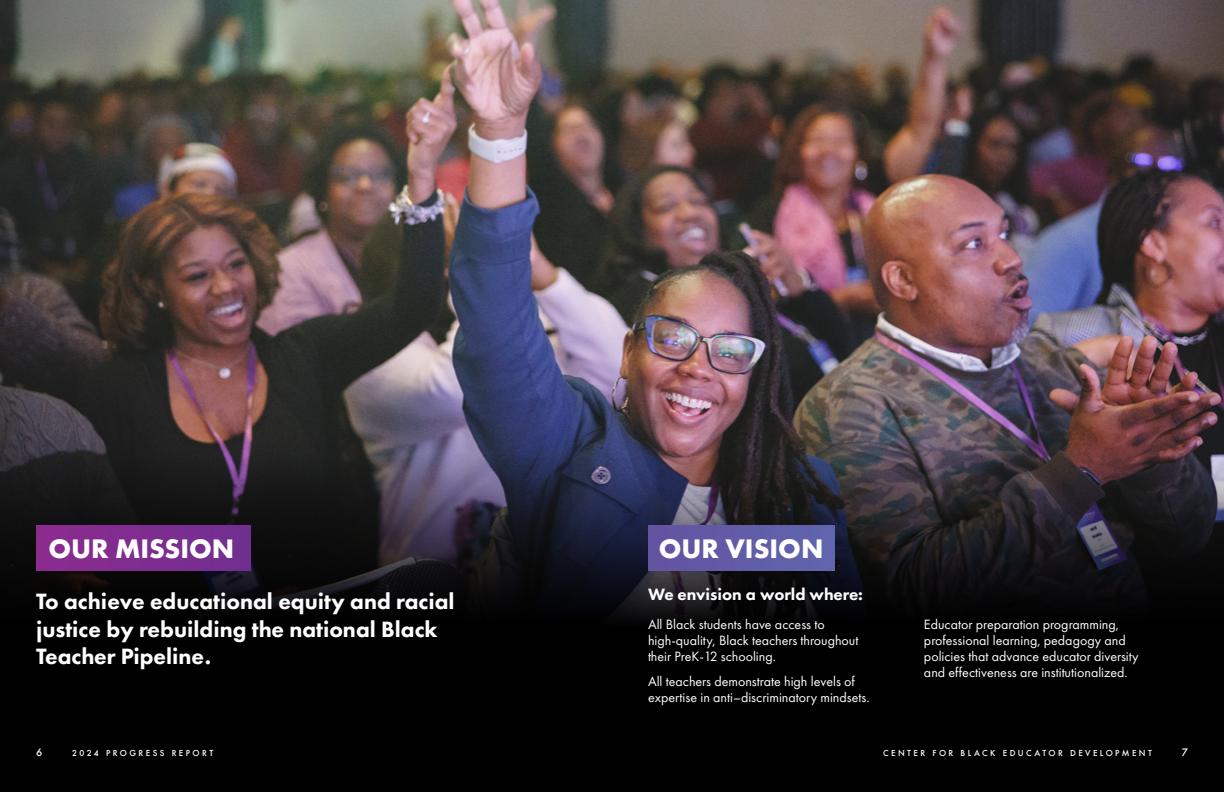
<style>
.page{position:relative;width:1224px;height:792px;background:#fff}
.page>*{position:absolute;margin:0;border:0;box-sizing:border-box;transform-origin:0 0}
.t1{font:700 27.8px "Futura PT";color:#fff}
.t2{font:800 23px/27.6px "Futura PT";color:#fff}
.t3{font:800 17px "Futura PT";color:#fff}
.t4{font:14px/16px "Futura PT";color:#fff}
.t5{font:500 10px "Futura";color:#fff}
.t6{font:500 8px "Futura";letter-spacing:.3em;color:#fff}
</style>
<div class="page">
<img style="left:0;top:0;width:1224px;height:30px">
<img style="left:0;top:30px;width:1224px;height:762px">
<div style="left:36px;top:526px;width:214px;height:44px;background:linear-gradient(to right,#8d2b8f,#702f90)"></div>
<div style="left:648px;top:526px;width:187px;height:44px;background:#615ca7"></div>
<h1 class="t1" style="left:48px;top:531px;width:187px">OUR MISSION</h1>
<h1 class="t1" style="left:659px;top:531px;width:166px">OUR VISION</h1>
<h2 class="t2" style="left:36px;top:587px;width:420px">To achieve educational equity and racial justice by rebuilding the national Black<br>Teacher Pipeline.</h2>
<p class="t3" style="left:648px;top:584px;width:217px">We envision a world where:</p>
<p class="t4" style="left:648px;top:617px;width:212px">All Black students have access to high-quality, Black teachers throughout their PreK-12 schooling.</p>
<p class="t4" style="left:648px;top:674px;width:223px">All teachers demonstrate high levels of expertise in anti–discriminatory mindsets.</p>
<p class="t4" style="left:924px;top:617px;width:216px">Educator preparation programming, professional learning, pedagogy and policies that advance educator diversity and effectiveness are institutionalized.</p>
<p class="t5" style="left:36px;top:745px;width:8px">6</p>
<p class="t6" style="left:72px;top:748px;width:143px">2024 PROGRESS REPORT</p>
<p class="t6" style="left:883px;top:748px;width:270px">CENTER FOR BLACK EDUCATOR DEVELOPMENT</p>
<p class="t5" style="left:1182px;top:745px;width:8px">7</p>
</div>
